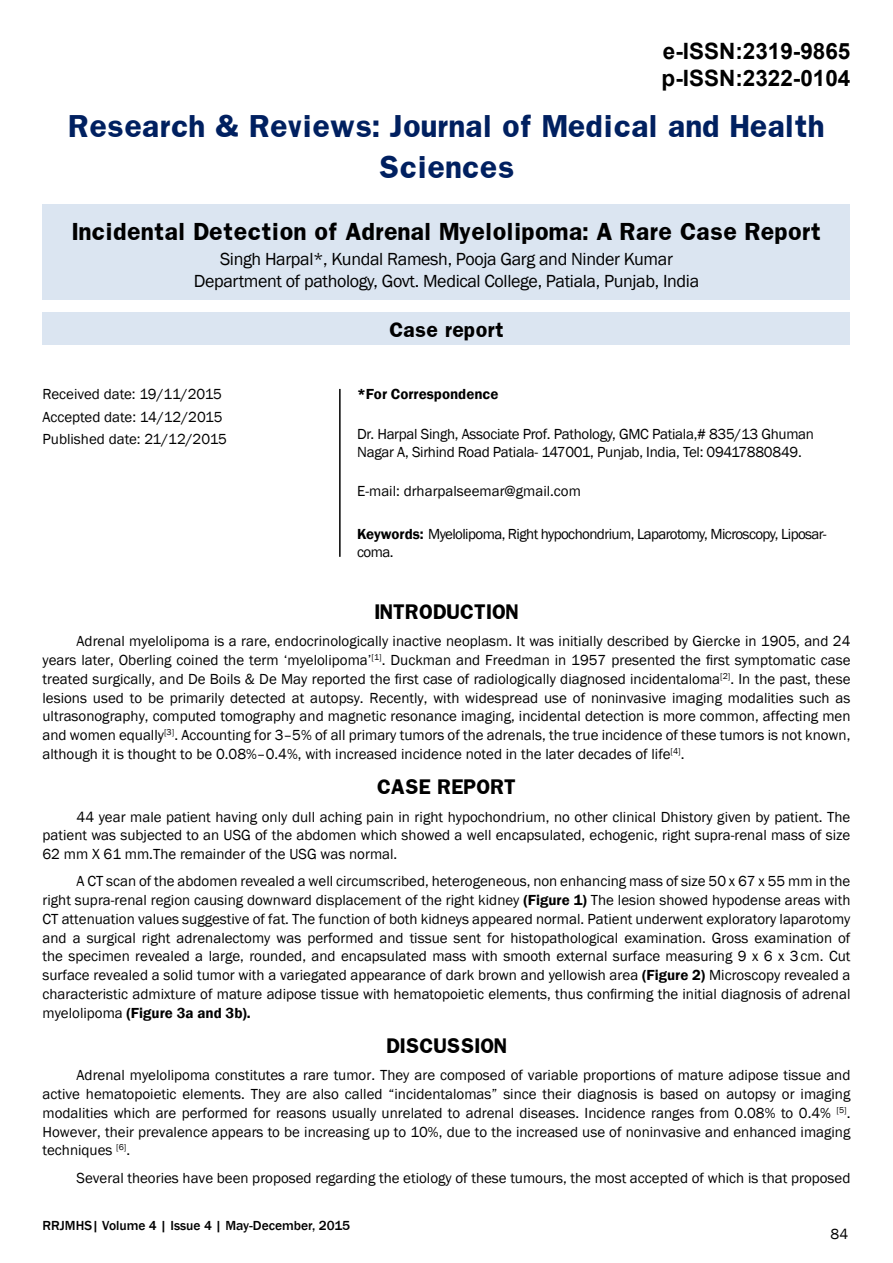
<style>
.page{position:relative;width:893px;height:1263px;background:#fff}
.page>*{position:absolute;margin:0;border:0;box-sizing:border-box;transform-origin:0 0}
.t1{font:700 27px/40.5px "Franklin";color:#002060;text-align:center}
.t2{font:700 22.5px/27px "Arial";color:#000}
.t3{font:700 21px "Franklin";color:#000}
.t4{font:18px/21.9px "Franklin Gothic";letter-spacing:-.02em;color:#000;text-align:center}
.t5{font:700 18px "Franklin";color:#000}
.t6{font:15px/18.8px "Franklin Gothic";color:#000;text-align:justify}
.t7{font:15px/18px "Franklin Gothic";letter-spacing:-.02em;color:#000}
.t8{font:15px/18px "Franklin Gothic";letter-spacing:-.04em;color:#000}
.t9{font:600 15px "Franklin Gothic";color:#000}
.t10{font:500 13.5px "Franklin Gothic";color:#000}
.s1{font-weight:600}
</style>
<div class="page">
<div style="left:43px;top:205px;width:807px;height:95px;background:#dbe5f1"></div>
<div style="left:43px;top:313px;width:807px;height:32px;background:#dbe5f1"></div>
<hr style="left:339px;top:389px;width:2px;height:168px;background:#000">
<h2 class="t2" style="left:662px;top:38px;width:190px">e-ISSN:2319-9865 p-ISSN:2322-0104</h2>
<h1 class="t1" style="left:69px;top:106px;width:757px">Research &amp; Reviews: Journal of Medical and Health<br>Sciences</h1>
<h3 class="t3" style="left:72px;top:217px;width:751px">Incidental Detection of Adrenal Myelolipoma: A Rare Case Report</h3>
<p class="t4" style="left:194px;top:249px;width:507px">Singh Harpal*, Kundal Ramesh, Pooja Garg and Ninder Kumar<br>Department of pathology, Govt. Medical College, Patiala, Punjab, India</p>
<p class="t5" style="left:389px;top:317px;width:116px">Case report</p>
<p class="t6" style="left:43px;top:383px;width:186px;line-height:22.5px;text-align:left">Received date: 19/11/2015<br>Accepted date: 14/12/2015<br>Published date: 21/12/2015</p>
<p class="t9" style="left:357px;top:385px;width:143px">*For Correspondence</p>
<p class="t7" style="left:357px;top:425px;width:458px">Dr. Harpal Singh, Associate Prof. Pathology, GMC Patiala,# 835/13 Ghuman<br>Nagar A, Sirhind Road Patiala- 147001, Punjab, India, Tel: 09417880849.</p>
<p class="t6" style="left:357px;top:482px;width:225px">E-mail: drharpalseemar@gmail.com</p>
<p class="t8" style="left:357px;top:525px;width:471px"><span class="s1">Keywords:</span> Myelolipoma, Right hypochondrium, Laparotomy, Microscopy, Liposar&shy;coma.</p>
<p class="t5" style="left:374px;top:599px;width:146px">INTRODUCTION</p>
<p class="t6" style="left:43px;top:632px;width:809px;text-indent:34px">Adrenal myelolipoma is a rare, endocrinologically inactive neoplasm. It was initially described by Giercke in 1905, and 24 years later, Oberling coined the term ‘myelolipoma’<sup>[1]</sup>. Duckman and Freedman in 1957 presented the first symptomatic case treated surgically, and De Boils &amp; De May reported the first case of radiologically diagnosed incidentaloma<sup>[2]</sup>. In the past, these lesions used to be primarily detected at autopsy. Recently, with widespread use of noninvasive imaging modalities such as ultrasonography, computed tomography and magnetic resonance imaging, incidental detection is more common, affecting men and women equally<sup>[3]</sup>. Accounting for 3–5% of all primary tumors of the adrenals, the true incidence of these tumors is not known, although it is thought to be 0.08%–0.4%, with increased incidence noted in the later decades of life<sup>[4]</sup>.</p>
<p class="t5" style="left:377px;top:775px;width:141px">CASE REPORT</p>
<p class="t6" style="left:43px;top:808px;width:809px;text-indent:34px">44 year male patient having only dull aching pain in right hypochondrium, no other clinical Dhistory given by patient. The patient was subjected to an USG of the abdomen which showed a well encapsulated, echogenic, right supra-renal mass of size 62 mm X 61 mm.The remainder of the USG was normal.</p>
<p class="t6" style="left:43px;top:872px;width:809px;text-indent:34px">A CT scan of the abdomen revealed a well circumscribed, heterogeneous, non enhancing mass of size 50 x 67 x 55 mm in the right supra-renal region causing downward displacement of the right kidney <span class="s1">(Figure 1)</span> The lesion showed hypodense areas with CT attenuation values suggestive of fat. The function of both kidneys appeared normal. Patient underwent exploratory laparotomy and a surgical right adrenalectomy was performed and tissue sent for histopathological examination. Gross examination of the specimen revealed a large, rounded, and encapsulated mass with smooth external surface measuring 9 x 6 x 3cm. Cut surface revealed a solid tumor with a variegated appearance of dark brown and yellowish area <span class="s1">(Figure 2)</span> Microscopy revealed a characteristic admixture of mature adipose tissue with hematopoietic elements, thus confirming the initial diagnosis of adrenal myelolipoma <span class="s1">(Figure 3a and 3b).</span></p>
<p class="t5" style="left:386px;top:1033px;width:122px">DISCUSSION</p>
<p class="t6" style="left:43px;top:1066px;width:809px;text-indent:34px">Adrenal myelolipoma constitutes a rare tumor. They are composed of variable proportions of mature adipose tissue and active hematopoietic elements. They are also called “incidentalomas” since their diagnosis is based on autopsy or imaging modalities which are performed for reasons usually unrelated to adrenal diseases. Incidence ranges from 0.08% to 0.4% <sup>[5]</sup>.<br>However, their prevalence appears to be increasing up to 10%, due to the increased use of noninvasive and enhanced imaging techniques <sup>[6]</sup>.</p>
<p class="t6" style="left:77px;top:1169px;width:775px">Several theories have been proposed regarding the etiology of these tumours, the most accepted of which is that proposed</p>
<p class="t10" style="left:43px;top:1217px;width:309px">RRJMHS| Volume 4 | Issue 4 | May-December, 2015</p>
<p class="t6" style="left:830px;top:1225px;width:19px">84</p>
</div>
